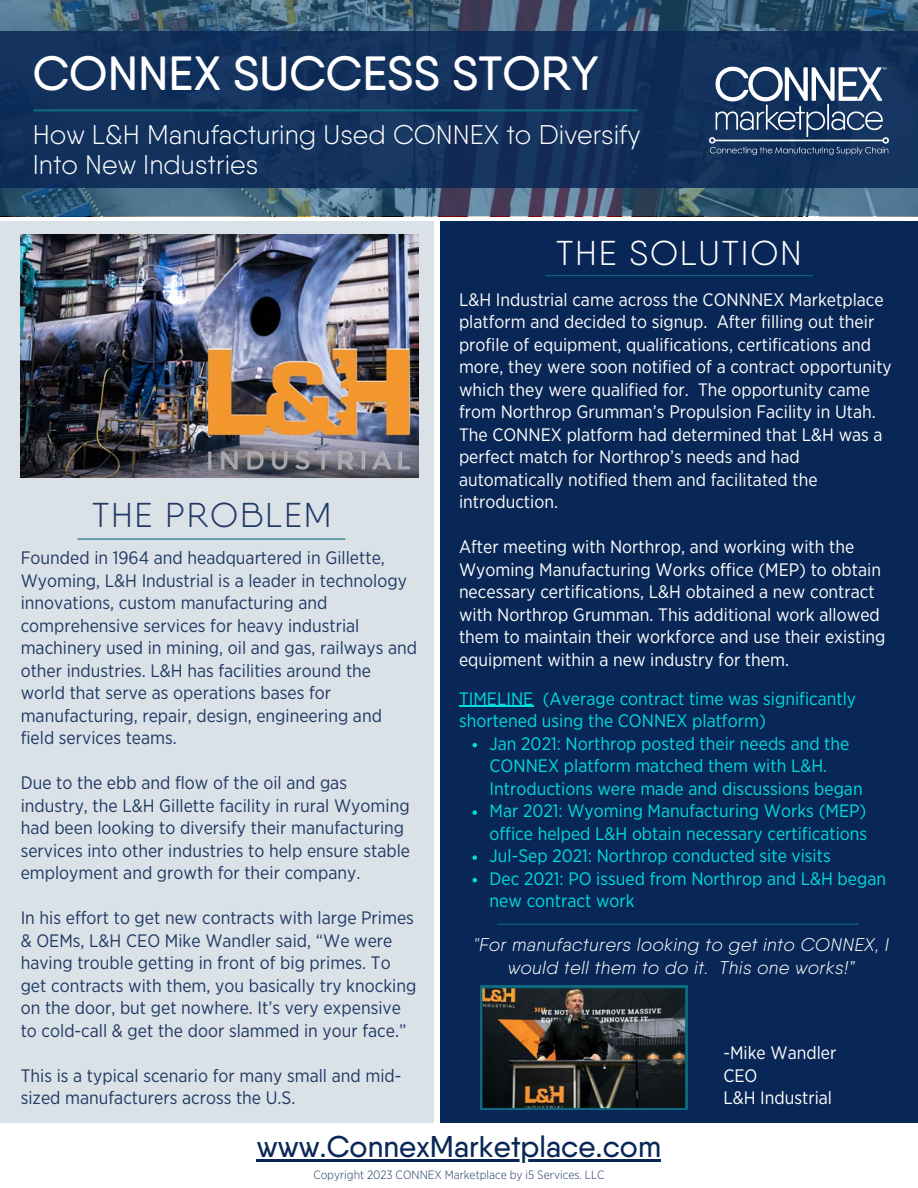
<style>
.page{position:relative;width:918px;height:1188px;background:#fff}
.page>*{position:absolute;margin:0;border:0;box-sizing:border-box;transform-origin:0 0}
.t1{font:500 48px "Qanelas Soft";color:#fff}
.t2{font:300 34.5px "Qanelas Soft";letter-spacing:.05em;color:#fff}
.t3{font:300 34.5px "Qanelas Soft";letter-spacing:.05em;color:#203864}
.t4{font:500 30px "Qanelas Soft";color:#092756}
.t5{font:300 27px "Qanelas Soft";color:#fff}
.t6{font:italic 300 18.45px/23.7px "Qanelas Soft";letter-spacing:.02em;color:#fff;text-align:center}
.t7{font:18px/22.5px "Gotham Narrow";color:#203864}
.t8{font:18px/22.5px "Gotham Narrow";color:#fff}
.t9{font:18px/22.5px "Gotham Narrow";color:#0dd}
.t10{font:300 12px "Gotham Narrow";color:#203864}
</style>
<div class="page">
<div style="left:0;top:222px;width:433px;height:901px;background:#dae2e8"></div>
<hr style="left:78px;top:539px;width:267px;height:1px;background:#0c6980">
<div style="left:440px;top:222px;width:478px;height:901px;background:#092756"></div>
<hr style="left:497px;top:924px;width:362px;height:1px;background:#0c6980">
<svg style="left:0;top:0;width:918px;height:216px;background:#41627b"></svg>
<div style="left:0;top:32px;width:918px;height:156px;background:#12315d"></div>
<img style="left:710px;top:66px;width:178px;height:89px">
<hr style="left:34px;top:109px;width:604px;height:2px;background:#0c6980">
<img style="left:21px;top:235px;width:397px;height:243px">
<img style="left:480px;top:986px;width:207px;height:124px">
<hr style="left:257px;top:1159px;width:404px;height:2px;background:#092756">
<svg style="left:472px;top:743px;width:5px;height:4px"></svg>
<svg style="left:472px;top:810px;width:5px;height:5px"></svg>
<svg style="left:472px;top:855px;width:5px;height:5px"></svg>
<svg style="left:472px;top:878px;width:5px;height:4px"></svg>
<hr style="left:459px;top:706px;width:74px;height:1px;background:#0dd">
<hr style="left:546px;top:275px;width:267px;height:1px;background:#0c6980">
<p class="t1" style="left:33px;top:44px;width:568px">CONNEX SUCCESS STORY</p>
<p class="t5" style="left:33px;top:119px;width:609px">How L&amp;H Manufacturing Used CONNEX to Diversify</p>
<p class="t5" style="left:33px;top:148px;width:227px">Into New Industries</p>
<p class="t3" style="left:92px;top:494px;width:241px">THE PROBLEM</p>
<p class="t7" style="left:21px;top:548px;width:398px">Founded in 1964 and headquartered in Gillette, Wyoming, L&amp;H Industrial is a leader in technology innovations, custom manufacturing and comprehensive services for heavy industrial machinery used in mining, oil and gas, railways and other industries. L&amp;H has facilities around the world that serve as operations bases for manufacturing, repair, design, engineering and field services teams.</p>
<p class="t7" style="left:21px;top:773px;width:391px">Due to the ebb and flow of the oil and gas industry, the L&amp;H Gillette facility in rural Wyoming had been looking to diversify their manufacturing services into other industries to help ensure stable employment and growth for their company.</p>
<p class="t7" style="left:21px;top:908px;width:397px">In his effort to get new contracts with large Primes &amp; OEMs, L&amp;H CEO Mike Wandler said, “We were having trouble getting in front of big primes. To get contracts with them, you basically try knocking on the door, but get nowhere. It’s very expensive to cold-call &amp; get the door slammed in your face.”</p>
<p class="t7" style="left:21px;top:1065px;width:382px">This is a typical scenario for many small and mid&shy;sized manufacturers across the U.S.</p>
<p class="t2" style="left:556px;top:232px;width:247px">THE SOLUTION</p>
<p class="t8" style="left:459px;top:289px;width:434px">L&amp;H Industrial came across the CONNNEX Marketplace platform and decided to signup. After filling out their profile of equipment, qualifications, certifications and more, they were soon notified of a contract opportunity which they were qualified for. The opportunity came from Northrop Grumman’s Propulsion Facility in Utah.<br>The CONNEX platform had determined that L&amp;H was a perfect match for Northrop’s needs and had automatically notified them and facilitated the introduction.</p>
<p class="t8" style="left:459px;top:537px;width:428px">After meeting with Northrop, and working with the Wyoming Manufacturing Works office (MEP) to obtain necessary certifications, L&amp;H obtained a new contract with Northrop Grumman. This additional work allowed them to maintain their workforce and use their existing equipment within a new industry for them.</p>
<p class="t9" style="left:459px;top:688px;width:399px">TIMELINE (Average contract time was significantly shortened using the CONNEX platform)</p>
<p class="t9" style="left:490px;top:733px;width:375px">Jan 2021: Northrop posted their needs and the<br>CONNEX platform matched them with L&amp;H.<br>Introductions were made and discussions began</p>
<p class="t9" style="left:490px;top:800px;width:379px">Mar 2021: Wyoming Manufacturing Works (MEP) office helped L&amp;H obtain necessary certifications</p>
<p class="t9" style="left:490px;top:845px;width:343px">Jul-Sep 2021: Northrop conducted site visits</p>
<p class="t9" style="left:490px;top:868px;width:398px">Dec 2021: PO issued from Northrop and L&amp;H began new contract work</p>
<p class="t6" style="left:474px;top:932px;width:417px">"For manufacturers looking to get into CONNEX, I would tell them to do it. This one works!”</p>
<p class="t8" style="left:723px;top:1043px;width:115px">-Mike Wandler</p>
<p class="t8" style="left:723px;top:1065px;width:36px">CEO</p>
<p class="t8" style="left:723px;top:1088px;width:110px">L&amp;H Industrial</p>
<p class="t4" style="left:257px;top:1128px;width:406px">www.ConnexMarketplace.com</p>
<p class="t10" style="left:313px;top:1170px;width:293px">Copyright 2023 CONNEX Marketplace by i5 Services. LLC</p>
</div>
